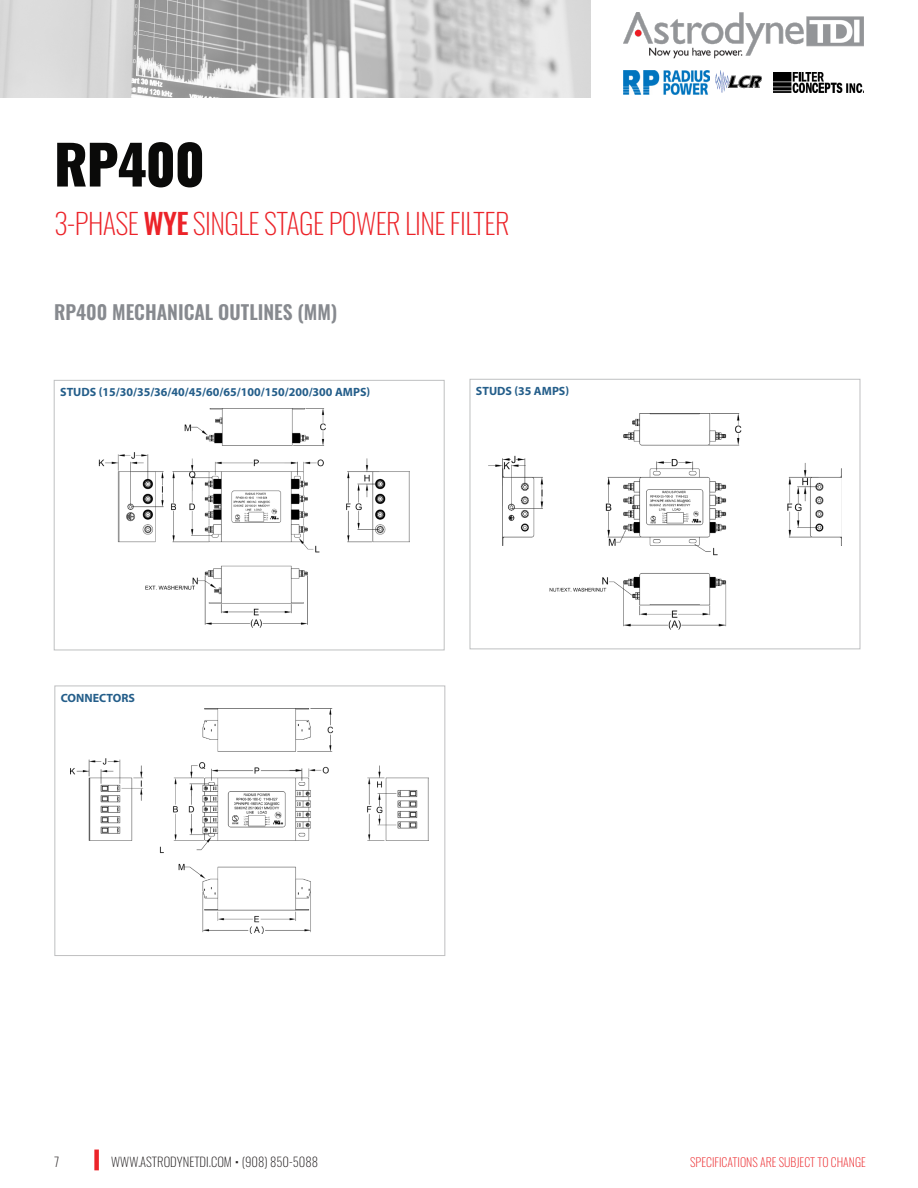
<style>
.page{position:relative;width:918px;height:1188px;background:#fff}
.page>*{position:absolute;margin:0;border:0;box-sizing:border-box;transform-origin:0 0}
.Page_Header_-_Blue{font:800 54px "Oswald";letter-spacing:-.02em;color:#0a0a09}
.Page_Header_-_Blue-2{font:200 28.5px "Oswald";letter-spacing:-.02em;color:#ec2329}
.Page_Section_Title{font:600 19.5px "Oswald";color:#878a8f}
.Top_Right_Address{font:200 12.75px "Oswald";color:#231f20}
.Page_Number_-_Align{font:200 12.75px "Oswald";color:#231f20}
.Page_Section_Title-2{font:12px "Myriad Variable Concept";letter-spacing:.2em;color:#245e8a}
.t1{font:200 12px "Oswald";color:#ec272b}
.Page_Section_Title-3{font:12px "Myriad Variable Concept";letter-spacing:.225em;color:#245e8a}
.Page_Section_Title-4{font:12px "Myriad Variable Concept";letter-spacing:.25em;color:#245e8a}
.s1{font-weight:500}
.s2{font-weight:800}
</style>
<div class="page">
<img style="left:0;top:0;width:591px;height:97px">
<div style="left:94px;top:1150px;width:5px;height:20px;background:#ec2329"></div>
<img style="left:624px;top:13px;width:240px;height:46px">
<img style="left:716px;top:71px;width:46px;height:22px">
<img style="left:773px;top:72px;width:91px;height:20px">
<img style="left:624px;top:71px;width:86px;height:23px">
<img style="left:489px;top:414px;width:352px;height:216px">
<div style="left:470px;top:379px;width:390px;height:270px;border:1px solid #bfc0c1"></div>
<img style="left:71px;top:708px;width:358px;height:225px">
<div style="left:55px;top:686px;width:390px;height:270px;border:1px solid #bfc0c1"></div>
<img style="left:99px;top:408px;width:311px;height:220px">
<div style="left:54px;top:380px;width:390px;height:270px;border:1px solid #bfc0c1"></div>
<p class="Page_Header_-_Blue" style="left:54px;top:136px;width:152px">RP400</p>
<p class="Page_Header_-_Blue-2" style="left:54px;top:198px;width:457px">3-PHASE <span class="s1">WYE</span> SINGLE STAGE POWER LINE FILTER</p>
<p class="Page_Section_Title" style="left:54px;top:302px;width:285px">RP400 MECHANICAL OUTLINES (MM)</p>
<p class="Page_Section_Title-2" style="left:60px;top:385px;width:311px">STUDS (15/30/35/36/40/45/60/65/100/150/200/300 AMPS)</p>
<p class="Page_Section_Title-3" style="left:476px;top:384px;width:94px">STUDS (35 AMPS)</p>
<p class="Page_Section_Title-4" style="left:61px;top:691px;width:73px">CONNECTORS</p>
<p class="Page_Number_-_Align" style="left:54px;top:1151px;width:7px">7</p>
<p class="Top_Right_Address" style="left:111px;top:1151px;width:208px">WWW.ASTRODYNETDI.COM <span class="s2">·</span> (908) 850-5088</p>
<p class="t1" style="left:690px;top:1151px;width:177px">SPECIFICATIONS ARE SUBJECT TO CHANGE</p>
</div>
